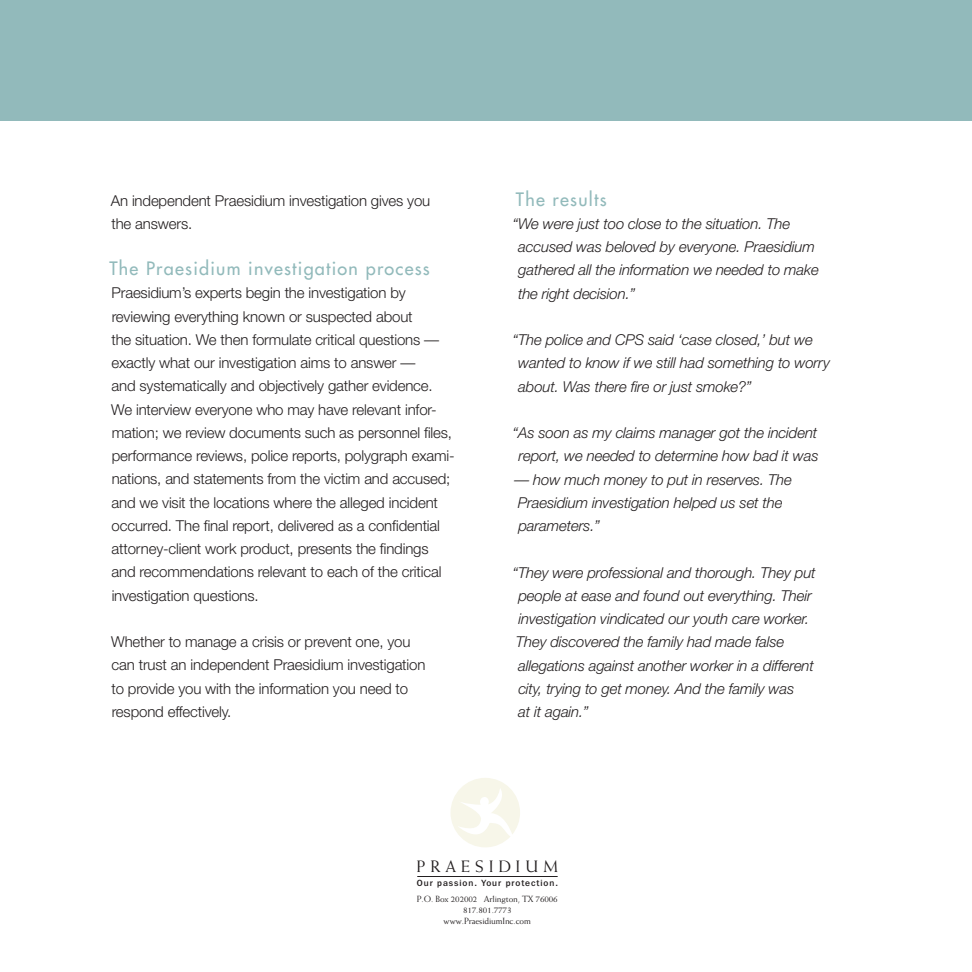
<style>
.page{position:relative;width:972px;height:972px;background:#fff}
.page>*{position:absolute;margin:0;border:0;box-sizing:border-box;transform-origin:0 0}
.t1{font:18px "Futura";letter-spacing:.07em;color:#92babb}
.t2{font:16.5px "Weiss";color:#231f20}
.t3{font:300 15px/23.2px "Helvetica Neue";letter-spacing:-.01em;color:#231f20}
.t4{font:italic 300 15px/23.2px "Helvetica Neue";letter-spacing:-.01em;color:#231f20}
.t5{font:9px/10.8px "Weiss";letter-spacing:-.01em;color:#231f20;text-align:center}
.t6{font:500 8.85px "Franklin Gothic IT Cby BT";letter-spacing:.105em;color:#231f20}
</style>
<div class="page">
<div style="left:0;top:0;width:972px;height:120px;background:#92babb"></div>
<hr style="left:417px;top:876px;width:141px;height:1px;background:#231f20">
<svg style="left:451px;top:778px;width:69px;height:69px"></svg>
<p class="t3" style="left:111px;top:191px;width:321px">An independent Praesidium investigation gives you the answers.</p>
<p class="t1" style="left:109px;top:260px;width:322px">The Praesidium investigation process</p>
<p class="t3" style="left:111px;top:283px;width:345px">Praesidium’s experts begin the investigation by reviewing everything known or suspected about<br>the situation. We then formulate critical questions — exactly what our investigation aims to answer —<br>and systematically and objectively gather evidence.<br>We interview everyone who may have relevant infor&shy;mation; we review documents such as personnel files, performance reviews, police reports, polygraph exami&shy;nations, and statements from the victim and accused; and we visit the locations where the alleged incident occurred. The final report, delivered as a confidential attorney-client work product, presents the findings and recommendations relevant to each of the critical investigation questions.</p>
<p class="t3" style="left:111px;top:632px;width:316px">Whether to manage a crisis or prevent one, you can trust an independent Praesidium investigation to provide you with the information you need to respond effectively.</p>
<p class="t1" style="left:516px;top:190px;width:92px">The results</p>
<p class="t4" style="left:518px;top:213px;width:302px;text-indent:-5px">“We were just too close to the situation. The accused was beloved by everyone. Praesidium gathered all the information we needed to make the right decision.”</p>
<p class="t4" style="left:518px;top:330px;width:313px;text-indent:-6px">“The police and CPS said ‘case closed,’ but we wanted to know if we still had something to worry about. Was there fire or just smoke?”</p>
<p class="t4" style="left:513px;top:423px;width:308px;text-align:center">“As soon as my claims manager got the incident report, we needed to determine how bad it was</p>
<p class="t4" style="left:514px;top:469px;width:279px">— how much money to put in reserves. The<br>Praesidium investigation helped us set the parameters.”</p>
<p class="t4" style="left:513px;top:562px;width:305px">“They were professional and thorough. They put people at ease and found out everything. Their investigation vindicated our youth care worker.<br>They discovered the family had made false allegations against another worker in a different city, trying to get money. And the family was<br>at it again.”</p>
<p class="t2" style="left:416px;top:860px;width:143px">P R A E S I D I U M</p>
<p class="t6" style="left:417px;top:879px;width:143px">Our passion. Your protection.</p>
<p class="t5" style="left:417px;top:894px;width:142px">P.O. Box 202002 Arlington, TX 76006<br>817.801.7773<br>www.PraesidiumInc.com</p>
</div>
